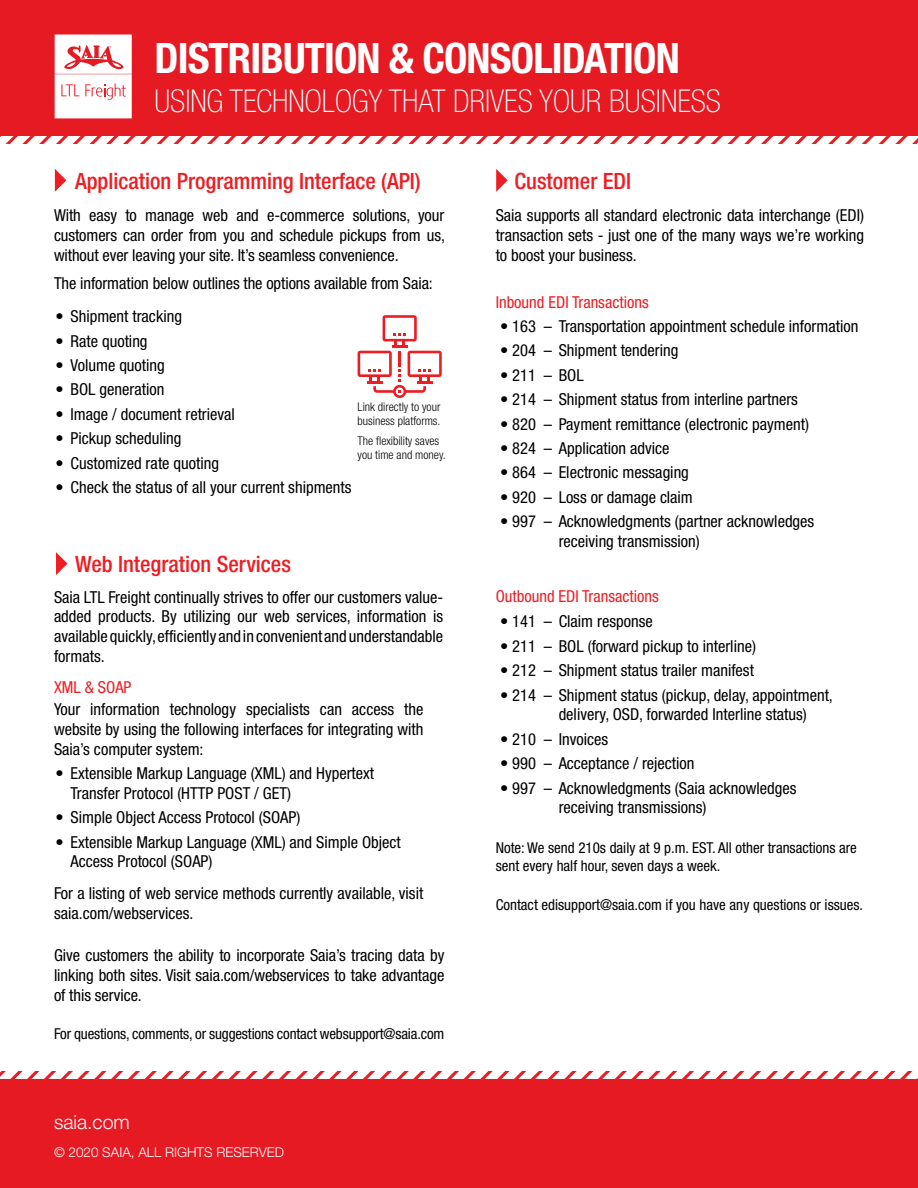
<style>
.page{position:relative;width:918px;height:1188px;background:#fff}
.page>*{position:absolute;margin:0;border:0;box-sizing:border-box;transform-origin:0 0}
.t1{font:700 condensed 42px "Helvetica Neue";letter-spacing:-.02em;color:#fff}
.t2{font:100 condensed 31.5px "Helvetica Neue";color:#fff}
.t3{font:500 condensed 22.5px "Helvetica Neue";color:#ee1d23}
.t4{font:300 19.5px "Helvetica Neue";color:#fff}
.Body_Par_-_Black{font:condensed 16.5px/19.8px "Helvetica Neue";color:#000001}
.t5{font:condensed 16.5px "Helvetica Neue";color:#ee1d23}
.Body_Par_-_Black-2{font:condensed 15px "Helvetica Neue";letter-spacing:-.01em;color:#000001}
.Body_Bullets_-_Black{font:condensed 15px/18px "Helvetica Neue";color:#000001}
.t6{font:300 13.5px "Helvetica Neue";color:#fff}
.Body_Par_-_Black-3{font:300 condensed 12px/14.4px "Helvetica Neue";color:#000001}
</style>
<div class="page">
<div style="left:0;top:0;width:918px;height:136px;background:#e51a23"></div>
<svg style="left:0;top:136px;width:918px;height:7px"></svg>
<svg style="left:55px;top:34px;width:77px;height:84px;background:#fbe1e2"></svg>
<div style="left:0;top:1079px;width:918px;height:109px;background:#e51a23"></div>
<svg style="left:0;top:1072px;width:918px;height:7px"></svg>
<svg style="left:56px;top:552px;width:12px;height:23px"></svg>
<svg style="left:358px;top:315px;width:84px;height:83px"></svg>
<svg style="left:496px;top:169px;width:12px;height:23px"></svg>
<svg style="left:55px;top:169px;width:11px;height:23px"></svg>
<p class="t1" style="left:154px;top:33px;width:527px">DISTRIBUTION &amp; CONSOLIDATION</p>
<p class="t2" style="left:154px;top:83px;width:568px">USING TECHNOLOGY THAT DRIVES YOUR BUSINESS</p>
<p class="t3" style="left:75px;top:168px;width:347px">Application Programming Interface (API)</p>
<p class="t3" style="left:515px;top:168px;width:118px">Customer EDI</p>
<p class="Body_Par_-_Black" style="left:54px;top:205px;width:393px;text-align:justify">With easy to manage web and e-commerce solutions, your customers can order from you and schedule pickups from us, without ever leaving your site. It’s seamless convenience.</p>
<p class="Body_Par_-_Black" style="left:54px;top:274px;width:380px">The information below outlines the options available from Saia:</p>
<p class="Body_Par_-_Black" style="left:56px;top:306px;width:128px">• Shipment tracking</p>
<p class="Body_Par_-_Black" style="left:56px;top:331px;width:94px">• Rate quoting</p>
<p class="Body_Par_-_Black" style="left:56px;top:355px;width:111px">• Volume quoting</p>
<p class="Body_Par_-_Black" style="left:56px;top:380px;width:110px">• BOL generation</p>
<p class="Body_Par_-_Black" style="left:56px;top:404px;width:181px">• Image / document retrieval</p>
<p class="Body_Par_-_Black" style="left:56px;top:428px;width:127px">• Pickup scheduling</p>
<p class="Body_Par_-_Black" style="left:56px;top:453px;width:165px">• Customized rate quoting</p>
<p class="Body_Par_-_Black" style="left:56px;top:477px;width:298px">• Check the status of all your current shipments</p>
<p class="Body_Par_-_Black-3" style="left:358px;top:399px;width:84px">Link directly to your business platforms.</p>
<p class="Body_Par_-_Black-3" style="left:358px;top:433px;width:90px">The flexibility saves you time and money.</p>
<p class="t3" style="left:75px;top:551px;width:217px">Web Integration Services</p>
<p class="Body_Par_-_Black" style="left:54px;top:587px;width:391px;text-align:justify">Saia LTL Freight continually strives to offer our customers value&shy;added products. By utilizing our web services, information is available quickly, efficiently and in convenient and understandable formats.</p>
<p class="t5" style="left:54px;top:677px;width:79px">XML &amp; SOAP</p>
<p class="Body_Par_-_Black" style="left:54px;top:699px;width:371px;text-align:justify">Your information technology specialists can access the website by using the following interfaces for integrating with Saia’s computer system:</p>
<p class="Body_Par_-_Black" style="left:70px;top:763px;width:305px;text-indent:-15px">• Extensible Markup Language (XML) and Hypertext<br>Transfer Protocol (HTTP POST / GET)</p>
<p class="Body_Par_-_Black" style="left:56px;top:807px;width:246px">• Simple Object Access Protocol (SOAP)</p>
<p class="Body_Par_-_Black" style="left:70px;top:832px;width:332px;text-indent:-15px">• Extensible Markup Language (XML) and Simple Object<br>Access Protocol (SOAP)</p>
<p class="Body_Par_-_Black" style="left:54px;top:883px;width:371px">For a listing of web service methods currently available, visit saia.com/webservices.</p>
<p class="Body_Par_-_Black" style="left:54px;top:945px;width:392px;text-align:justify">Give customers the ability to incorporate Saia’s tracing data by linking both sites. Visit saia.com/webservices to take advantage of this service.</p>
<p class="Body_Par_-_Black-2" style="left:54px;top:1025px;width:392px">For questions, comments, or suggestions contact websupport@saia.com</p>
<p class="t4" style="left:54px;top:1110px;width:77px">saia.com</p>
<p class="t6" style="left:54px;top:1144px;width:232px">© 2020 SAIA, ALL RIGHTS RESERVED</p>
<p class="Body_Par_-_Black" style="left:496px;top:205px;width:370px;text-align:justify">Saia supports all standard electronic data interchange (EDI) transaction sets - just one of the many ways we’re working to boost your business.</p>
<p class="t5" style="left:496px;top:293px;width:155px">Inbound EDI Transactions</p>
<p class="Body_Par_-_Black" style="left:500px;top:316px;width:360px">• 163 – Transportation appointment schedule information</p>
<p class="Body_Par_-_Black" style="left:500px;top:341px;width:180px">• 204 – Shipment tendering</p>
<p class="Body_Par_-_Black" style="left:500px;top:365px;width:85px">• 211 – BOL</p>
<p class="Body_Par_-_Black" style="left:500px;top:389px;width:299px">• 214 – Shipment status from interline partners</p>
<p class="Body_Par_-_Black" style="left:500px;top:414px;width:310px">• 820 – Payment remittance (electronic payment)</p>
<p class="Body_Par_-_Black" style="left:500px;top:438px;width:171px">• 824 – Application advice</p>
<p class="Body_Par_-_Black" style="left:500px;top:463px;width:190px">• 864 – Electronic messaging</p>
<p class="Body_Par_-_Black" style="left:500px;top:487px;width:194px">• 920 – Loss or damage claim</p>
<p class="Body_Par_-_Black" style="left:559px;top:511px;width:257px;text-indent:-58px">• 997 – Acknowledgments (partner acknowledges receiving transmission)</p>
<p class="t5" style="left:496px;top:587px;width:165px">Outbound EDI Transactions</p>
<p class="Body_Par_-_Black" style="left:500px;top:612px;width:154px">• 141 – Claim response</p>
<p class="Body_Par_-_Black" style="left:500px;top:636px;width:257px">• 211 – BOL (forward pickup to interline)</p>
<p class="Body_Par_-_Black" style="left:500px;top:660px;width:255px">• 212 – Shipment status trailer manifest</p>
<p class="Body_Par_-_Black" style="left:559px;top:685px;width:276px;text-indent:-58px">• 214 – Shipment status (pickup, delay, appointment, delivery, OSD, forwarded Interline status)</p>
<p class="Body_Par_-_Black" style="left:500px;top:729px;width:109px">• 210 – Invoices</p>
<p class="Body_Par_-_Black" style="left:500px;top:753px;width:196px">• 990 – Acceptance / rejection</p>
<p class="Body_Par_-_Black" style="left:559px;top:778px;width:239px;text-indent:-58px">• 997 – Acknowledgments (Saia acknowledges receiving transmissions)</p>
<p class="Body_Bullets_-_Black" style="left:496px;top:839px;width:363px">Note: We send 210s daily at 9 p.m. EST. All other transactions are sent every half hour, seven days a week.</p>
<p class="Body_Par_-_Black-2" style="left:496px;top:896px;width:369px">Contact edisupport@saia.com if you have any questions or issues.</p>
</div>
